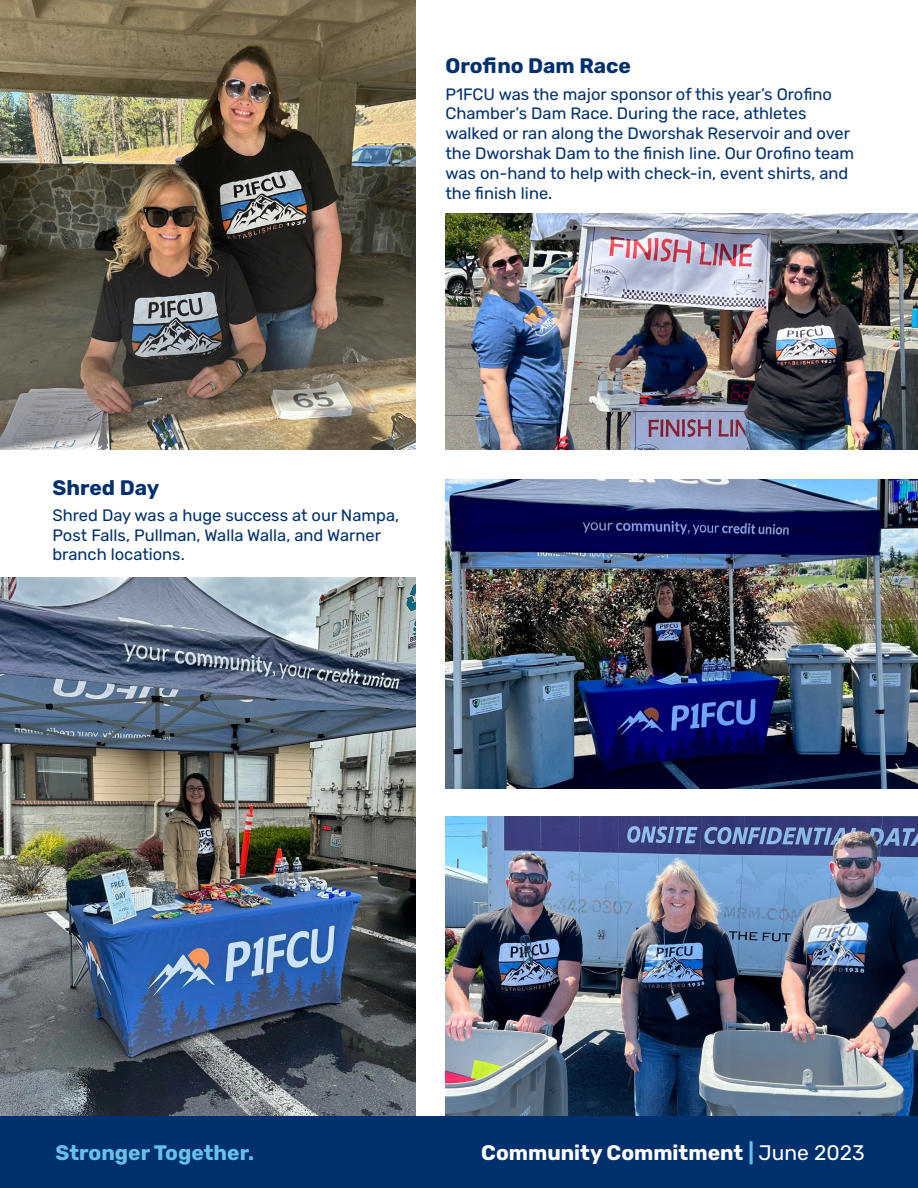
<style>
.page{position:relative;width:918px;height:1188px;background:#fff}
.page>*{position:absolute;margin:0;border:0;box-sizing:border-box;transform-origin:0 0}
.t1{font:700 21px "Rubik";color:#fff}
.t2{font:700 21px "Rubik";color:#00306d}
.t3{font:700 21px "Rubik";color:#68c0ec}
.t4{font:16.5px/19.8px "Rubik";color:#00306d}
.s1{color:#68c0ec}
.s2{font-weight:400}
</style>
<div class="page">
<div style="left:0;top:1116px;width:918px;height:72px;background:#00306d"></div>
<img style="left:445px;top:214px;width:473px;height:235px">
<img style="left:0;top:0;width:415px;height:449px">
<img style="left:0;top:577px;width:415px;height:539px">
<img style="left:445px;top:816px;width:473px;height:300px">
<img style="left:445px;top:479px;width:473px;height:309px">
<p class="t2" style="left:445px;top:54px;width:187px">Orofino Dam Race</p>
<p class="t4" style="left:445px;top:84px;width:410px">P1FCU was the major sponsor of this year’s Orofino Chamber’s Dam Race. During the race, athletes walked or ran along the Dworshak Reservoir and over the Dworshak Dam to the finish line. Our Orofino team was on-hand to help with check-in, event shirts, and the finish line.</p>
<p class="t2" style="left:52px;top:476px;width:108px">Shred Day</p>
<p class="t4" style="left:52px;top:506px;width:348px">Shred Day was a huge success at our Nampa,<br>Post Falls, Pullman, Walla Walla, and Warner branch locations.</p>
<p class="t3" style="left:55px;top:1141px;width:200px">Stronger Together.</p>
<p class="t1" style="left:481px;top:1141px;width:385px">Community Commitment <span class="s1">|</span> <span class="s2">June 2023</span></p>
</div>
